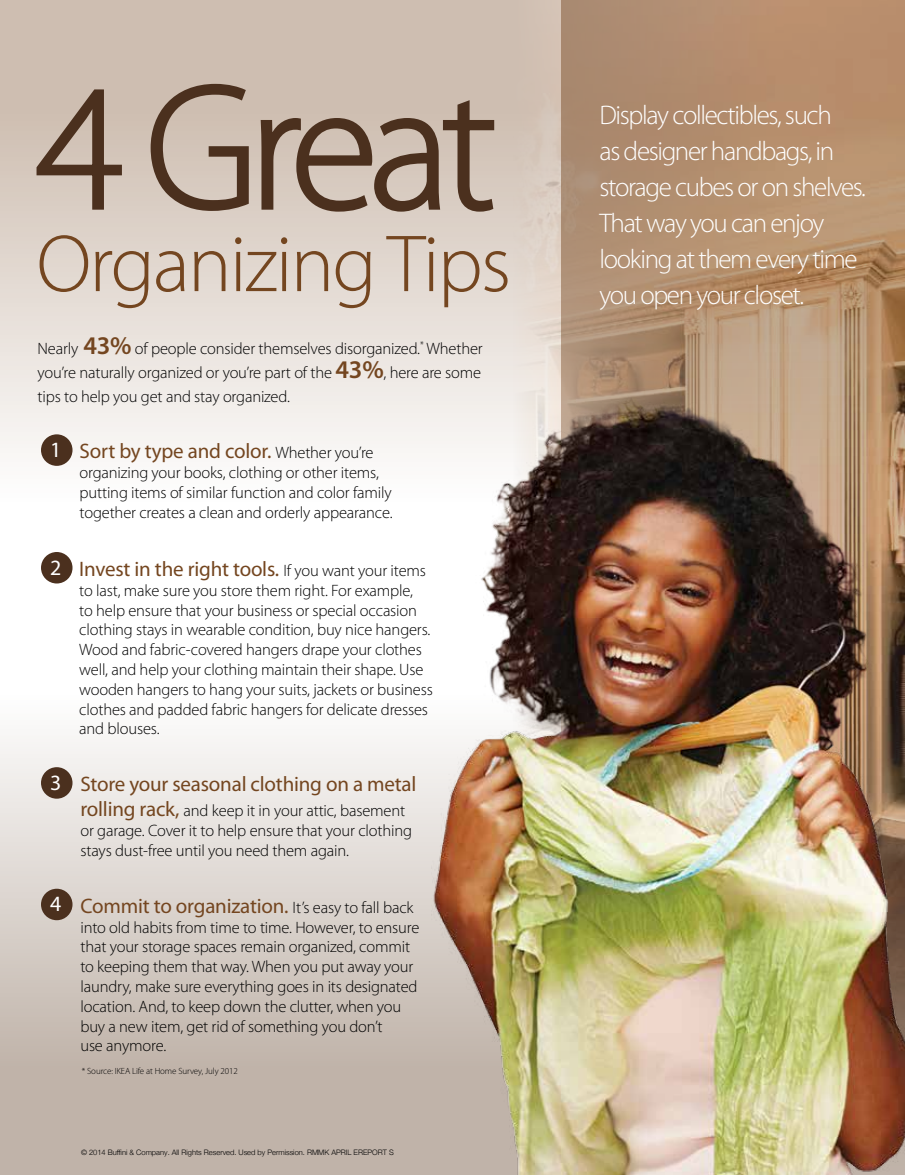
<style>
.page{position:relative;width:905px;height:1175px;background:#fff}
.page>*{position:absolute;margin:0;border:0;box-sizing:border-box;transform-origin:0 0}
.t1{font:300 179.55px "Myriad Pro";letter-spacing:-.05em;color:#4b301e}
.t2{font:300 81.6px "Myriad Pro";letter-spacing:-.025em;color:#744620}
.t3{font:300 27px/36px "Myriad Pro";letter-spacing:-.05em;color:#fff}
.t4{font:21px "Myriad Pro";letter-spacing:-.01em;color:#744620}
.t5{font:300 16.5px/19.8px "Myriad Pro";letter-spacing:-.01em;color:#000}
.t6{font:300 9px "Myriad Pro";letter-spacing:-.01em;color:#000}
.t7{font:300 7.5px "Helvetica Neue";color:#000}
.s1{font-weight:600;font-size:25.5px;color:#744620}
.s2{font-size:21.9px;color:#fff}
.s3{font-weight:300;font-size:16.5px;color:#000}
.s4{font-weight:400;font-size:21px;color:#744620}
</style>
<div class="page">
<div style="left:0;top:0;width:904px;height:511px;background:linear-gradient(to bottom,#c6b3a3,#fdfcfc)"></div>
<img style="left:129px;top:0;width:432px;height:511px">
<svg style="left:561px;top:0;width:343px;height:324px;background:#b38e6e"></svg>
<div style="left:0;top:687px;width:904px;height:487px;background:linear-gradient(to bottom,#fcfcfc,#b5a69a)"></div>
<div style="left:41px;top:434px;width:31px;height:32px;background:#4b301e;border-radius:50%"></div>
<div style="left:41px;top:552px;width:31px;height:31px;background:#4b301e;border-radius:50%"></div>
<div style="left:41px;top:767px;width:31px;height:31px;background:#4b301e;border-radius:50%"></div>
<div style="left:41px;top:888px;width:31px;height:32px;background:#4b301e;border-radius:50%"></div>
<img style="left:405px;top:324px;width:499px;height:850px">
<svg style="left:35px;top:88px;width:89px;height:123px;background:#bbaa9e"></svg>
<svg style="left:149px;top:82px;width:101px;height:131px;background:#bbaa9d"></svg>
<svg style="left:259px;top:98px;width:237px;height:115px;background:#b7a699"></svg>
<h1 class="t1" style="left:36px;top:40px;width:462px">4 Great</h1>
<h2 class="t2" style="left:36px;top:215px;width:476px">Organizing Tips</h2>
<p class="t5" style="left:38px;top:336px;width:446px;line-height:24px;text-align:justify">Nearly <span class="s1">43%</span> of people consider themselves disorganized.<sup>*</sup> Whether you’re naturally organized or you’re part of the <span class="s1">43%</span>, here are some tips to help you get and stay organized.</p>
<p class="t4" style="left:50px;top:438px;width:325px"><span class="s2">1</span> Sort by type and color. <span class="s3">Whether you’re</span></p>
<p class="t5" style="left:80px;top:462px;width:314px">organizing your books, clothing or other items, putting items of similar function and color family together creates a clean and orderly appearance.</p>
<p class="t4" style="left:50px;top:556px;width:377px"><span class="s2">2</span> Invest in the right tools. <span class="s3">If you want your items</span></p>
<p class="t5" style="left:79px;top:580px;width:355px">to last, make sure you store them right. For example,<br>to help ensure that your business or special occasion clothing stays in wearable condition, buy nice hangers.<br>Wood and fabric-covered hangers drape your clothes well, and help your clothing maintain their shape. Use wooden hangers to hang your suits, jackets or business clothes and padded fabric hangers for delicate dresses and blouses.</p>
<p class="t4" style="left:50px;top:771px;width:368px"><span class="s2">3</span> Store your seasonal clothing on a metal</p>
<p class="t5" style="left:80px;top:801px;width:333px"><span class="s4">rolling rack,</span> and keep it in your attic, basement or garage. Cover it to help ensure that your clothing stays dust-free until you need them again.</p>
<p class="t4" style="left:50px;top:892px;width:365px"><span class="s2">4</span> Commit to organization. <span class="s3">It’s easy to fall back</span></p>
<p class="t5" style="left:80px;top:917px;width:340px">into old habits from time to time. However, to ensure that your storage spaces remain organized, commit to keeping them that way. When you put away your laundry, make sure everything goes in its designated location. And, to keep down the clutter, when you buy a new item, get rid of something you don’t<br>use anymore.</p>
<p class="t6" style="left:82px;top:1065px;width:157px">* Source: IKEA Life at Home Survey, July 2012</p>
<p class="t7" style="left:81px;top:1146px;width:314px">© 2014 Buffini &amp; Company. All Rights Reserved. Used by Permission. RMMK APRIL EREPORT S</p>
<h3 class="t3" style="left:599px;top:96px;width:268px">Display collectibles, such<br>as designer handbags, in storage cubes or on shelves.<br>That way you can enjoy looking at them every time you open your closet.</h3>
</div>
